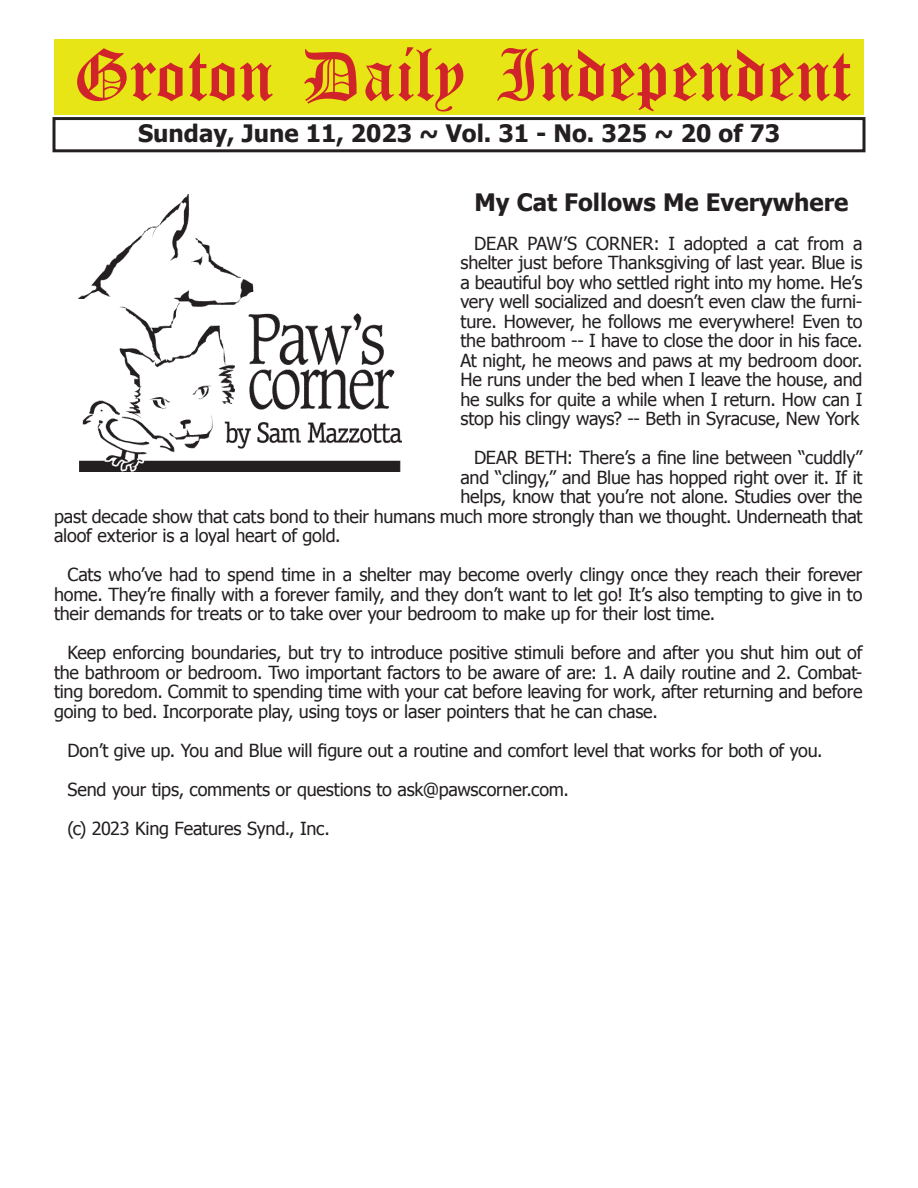
<style>
.page{position:relative;width:918px;height:1188px;background:#fff}
.page>*{position:absolute;margin:0;border:0;box-sizing:border-box;transform-origin:0 0}
.t1{font:54px "Old English Five";color:#d1232a}
.t2{font:34.65px "Times LT Std";color:#231f20}
.t3{font:700 24px "Tahoma";color:#231f20}
.t4{font:700 23.55px/24.8px "Times LT Std";color:#231f20;text-align:right}
.t5{font:18px/19.5px "Tahoma";letter-spacing:-.01em;color:#231f20;text-align:justify}
</style>
<div class="page">
<div style="left:52px;top:117px;width:814px;height:35px;border:3px solid #231f20"></div>
<div style="left:54px;top:40px;width:810px;height:75px;background:#e7e515"></div>
<img style="left:79px;top:194px;width:323px;height:277px">
<h1 class="t1" style="left:73px;top:50px;width:779px">Groton Daily Independent</h1>
<h3 class="t3" style="left:138px;top:116px;width:644px">Sunday, June 11, 2023 ~ Vol. 31 - No. 325 ~ 20 of 73</h3>
<h3 class="t3" style="left:475px;top:185px;width:376px">My Cat Follows Me Everywhere</h3>
<p class="t5" style="left:460px;top:232px;width:404px;text-indent:14px">DEAR PAW’S CORNER: I adopted a cat from a shelter just before Thanksgiving of last year. Blue is a beautiful boy who settled right into my home. He’s very well socialized and doesn’t even claw the furni&shy;ture. However, he follows me everywhere! Even to the bathroom -- I have to close the door in his face.<br>At night, he meows and paws at my bedroom door.<br>He runs under the bed when I leave the house, and he sulks for quite a while when I return. How can I stop his clingy ways? -- Beth in Syracuse, New York</p>
<p class="t5" style="left:474px;top:447px;width:390px">DEAR BETH: There’s a fine line between “cuddly”</p>
<p class="t5" style="left:460px;top:466px;width:404px">and “clingy,” and Blue has hopped right over it. If it</p>
<p class="t5" style="left:460px;top:486px;width:403px">helps, know that you’re not alone. Studies over the</p>
<p class="t5" style="left:54px;top:505px;width:810px">past decade show that cats bond to their humans much more strongly than we thought. Underneath that</p>
<p class="t5" style="left:54px;top:525px;width:288px">aloof exterior is a loyal heart of gold.</p>
<p class="t5" style="left:54px;top:564px;width:810px;text-indent:14px">Cats who’ve had to spend time in a shelter may become overly clingy once they reach their forever home. They’re finally with a forever family, and they don’t want to let go! It’s also tempting to give in to their demands for treats or to take over your bedroom to make up for their lost time.</p>
<p class="t5" style="left:54px;top:642px;width:810px;text-indent:14px">Keep enforcing boundaries, but try to introduce positive stimuli before and after you shut him out of the bathroom or bedroom. Two important factors to be aware of are: 1. A daily routine and 2. Combat&shy;ting boredom. Commit to spending time with your cat before leaving for work, after returning and before going to bed. Incorporate play, using toys or laser pointers that he can chase.</p>
<p class="t5" style="left:68px;top:730px;width:757px;line-height:39px;text-align:left">Don’t give up. You and Blue will figure out a routine and comfort level that works for both of you.<br>Send your tips, comments or questions to ask@pawscorner.com.<br>(c) 2023 King Features Synd., Inc.</p>
<h2 class="t2" style="left:74px;top:494px;width:334px">Guinea Pigs Hide Signs</h2>
<h3 class="t4" style="left:62px;top:578px;width:358px">DEAR PAW’S CORNER: My male guinea pig, Dale, was always</h3>
<h3 class="t4" style="left:62px;top:653px;width:358px;text-align:justify">weight. One day, we cleaned his cage and noticed that he was sticking his head out repeatedly and opening his mouth — like yawning. The vet said</h3>
<h3 class="t4" style="left:62px;top:776px;width:358px">five minutes of hanging up, Dale was</h3>
</div>
